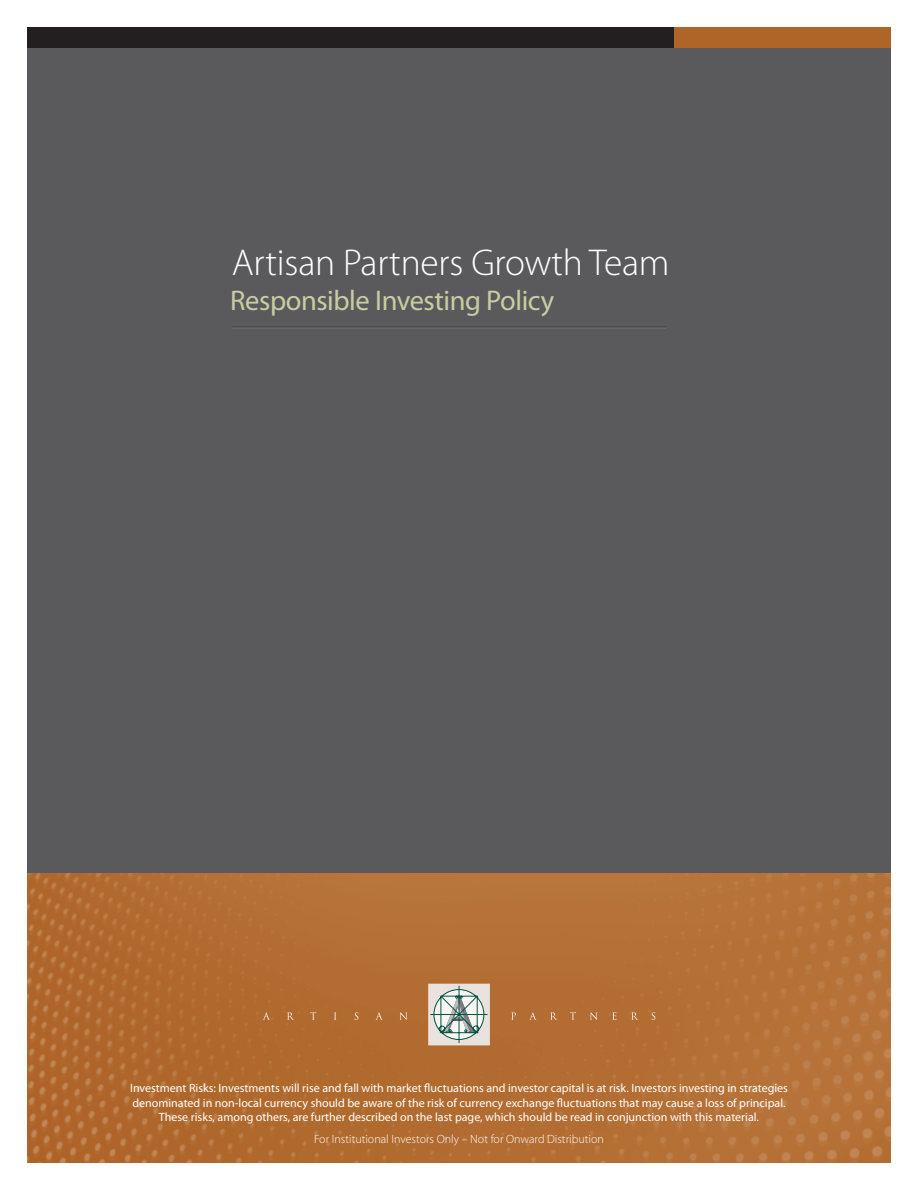
<style>
.page{position:relative;width:918px;height:1188px;background:#fff}
.page>*{position:absolute;margin:0;border:0;box-sizing:border-box;transform-origin:0 0}
.t1{font:300 37.5px "Myriad Pro";letter-spacing:-.005em;color:#fff}
.t2{font:28.5px "Myriad Pro";letter-spacing:-.015em;color:#c8cda1}
.Disclosure{font:12px/14.4px "Myriad Pro";color:#fff;text-align:center}
.Disclosure-2{font:300 12px "Myriad Pro";color:#fff}
</style>
<div class="page">
<div style="left:27px;top:27px;width:864px;height:846px;background:#5a5a5d"></div>
<div style="left:27px;top:27px;width:647px;height:20px;background:#231f20"></div>
<img style="left:27px;top:873px;width:864px;height:289px">
<svg style="left:428px;top:984px;width:62px;height:61px"></svg>
<svg style="left:263px;top:1012px;width:7px;height:8px"></svg>
<svg style="left:287px;top:1012px;width:7px;height:8px"></svg>
<svg style="left:310px;top:1012px;width:6px;height:8px"></svg>
<svg style="left:334px;top:1012px;width:2px;height:8px"></svg>
<svg style="left:355px;top:1012px;width:3px;height:8px"></svg>
<svg style="left:375px;top:1012px;width:8px;height:8px"></svg>
<svg style="left:400px;top:1012px;width:7px;height:8px"></svg>
<svg style="left:511px;top:1012px;width:5px;height:8px"></svg>
<svg style="left:529px;top:1012px;width:8px;height:8px"></svg>
<svg style="left:550px;top:1012px;width:7px;height:8px"></svg>
<svg style="left:570px;top:1012px;width:6px;height:8px"></svg>
<svg style="left:590px;top:1012px;width:8px;height:8px"></svg>
<svg style="left:612px;top:1012px;width:5px;height:8px"></svg>
<svg style="left:631px;top:1012px;width:8px;height:8px"></svg>
<svg style="left:652px;top:1012px;width:3px;height:8px"></svg>
<div style="left:675px;top:27px;width:216px;height:20px;background:#af6428"></div>
<hr style="left:232px;top:327px;width:434px;height:1px;background:#3e3e3f">
<p class="t1" style="left:232px;top:242px;width:439px">Artisan Partners Growth Team</p>
<p class="t2" style="left:230px;top:285px;width:325px">Responsible Investing Policy</p>
<p class="Disclosure" style="left:130px;top:1081px;width:659px">Investment Risks: Investments will rise and fall with market fluctuations and investor capital is at risk. Investors investing in strategies denominated in non-local currency should be aware of the risk of currency exchange fluctuations that may cause a loss of principal.<br>These risks, among others, are further described on the last page, which should be read in conjunction with this material.</p>
<p class="Disclosure-2" style="left:314px;top:1133px;width:291px">For Institutional Investors Only – Not for Onward Distribution</p>
</div>
